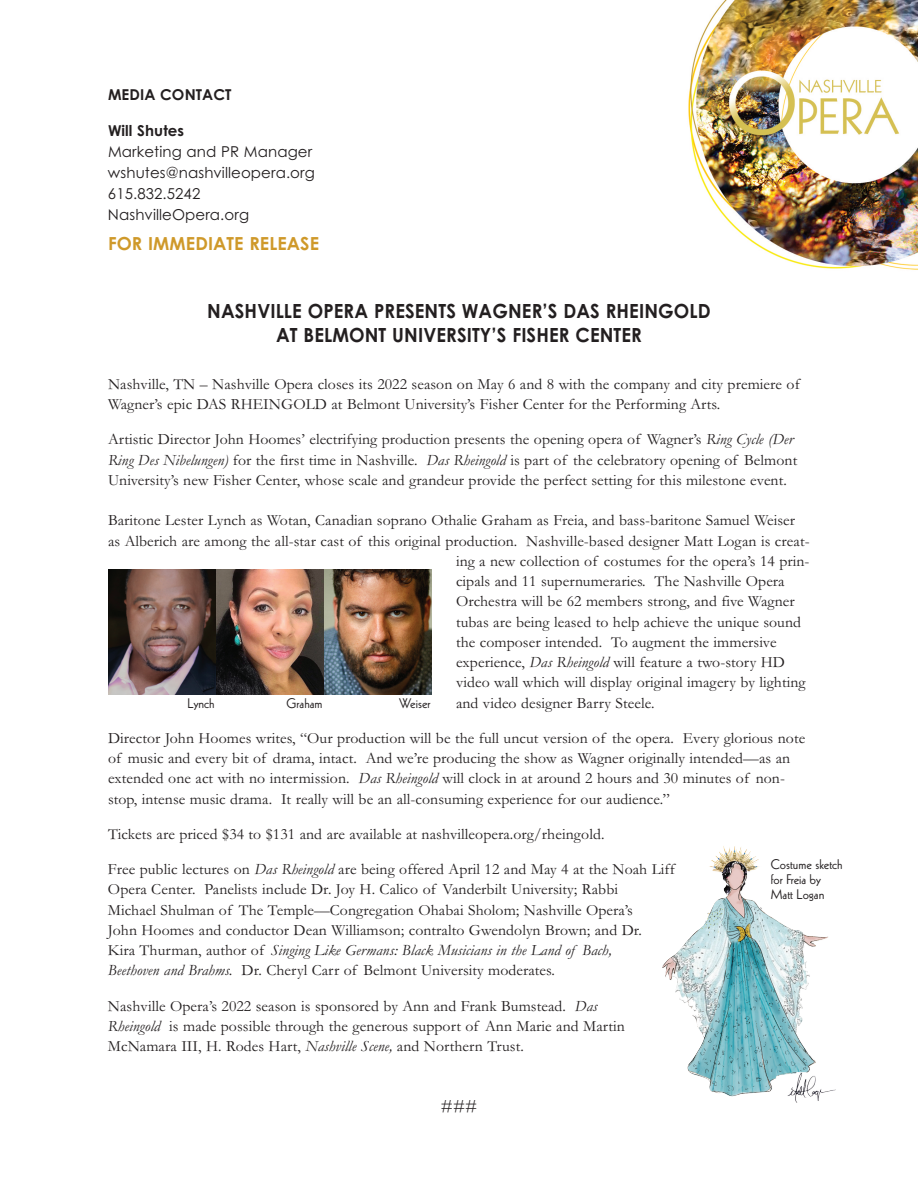
<style>
.page{position:relative;width:918px;height:1188px;background:#fff}
.page>*{position:absolute;margin:0;border:0;box-sizing:border-box;transform-origin:0 0}
.t1{font:700 19.5px/24px "Century Gothic";letter-spacing:.005em;color:#231f20;text-align:center;scale:.95 1}
.t2{font:700 18px "Century Gothic";letter-spacing:.005em;color:#cf992a}
.t3{font:18px "Garamond";color:#231f20}
.t4{font:15.75px/20.2px "Garamond";letter-spacing:.005em;color:#231f20}
.t5{font:15px/21px "Century Gothic";letter-spacing:.005em;color:#231f20}
.t6{font:700 15px "Century Gothic";letter-spacing:.005em;color:#231f20}
.t7{font:13.5px/15px "Kabel";color:#231f20}
.s1{font-style:italic}
</style>
<div class="page">
<img style="left:688px;top:0;width:229px;height:270px">
<img style="left:108px;top:569px;width:324px;height:126px">
<img style="left:662px;top:846px;width:174px;height:257px">
<p class="t6" style="left:108px;top:86px;width:125px">MEDIA CONTACT</p>
<p class="t6" style="left:108px;top:122px;width:78px">Will Shutes</p>
<p class="t5" style="left:108px;top:141px;width:208px">Marketing and PR Manager wshutes@nashvilleopera.org<br>615.832.5242<br>NashvilleOpera.org</p>
<p class="t2" style="left:108px;top:233px;width:213px">FOR IMMEDIATE RELEASE</p>
<p class="t1" style="left:207px;top:299px;width:531px">NASHVILLE OPERA PRESENTS WAGNER’S DAS RHEINGOLD<br>AT BELMONT UNIVERSITY’S FISHER CENTER</p>
<p class="t4" style="left:108px;top:373px;width:693px">Nashville, TN – Nashville Opera closes its 2022 season on May 6 and 8 with the company and city premiere of<br>Wagner’s epic DAS RHEINGOLD at Belmont University’s Fisher Center for the Performing Arts.</p>
<p class="t4" style="left:108px;top:429px;width:691px">Artistic Director John Hoomes’ electrifying production presents the opening opera of Wagner’s <span class="s1">Ring Cycle (Der<br>Ring Des Nibelungen)</span> for the first time in Nashville. <span class="s1">Das Rheingold</span> is part of the celebratory opening of Belmont<br>University’s new Fisher Center, whose scale and grandeur provide the perfect setting for this milestone event.</p>
<p class="t4" style="left:108px;top:510px;width:689px">Baritone Lester Lynch as Wotan, Canadian soprano Othalie Graham as Freia, and bass-baritone Samuel Weiser</p>
<p class="t4" style="left:108px;top:530px;width:703px">as Alberich are among the all-star cast of this original production. Nashville-based designer Matt Logan is creat-</p>
<p class="t4" style="left:456px;top:550px;width:355px">ing a new collection of costumes for the opera’s 14 prin-</p>
<p class="t4" style="left:456px;top:571px;width:330px">cipals and 11 supernumeraries. The Nashville Opera</p>
<p class="t4" style="left:456px;top:591px;width:340px">Orchestra will be 62 members strong, and five Wagner</p>
<p class="t4" style="left:456px;top:611px;width:347px">tubas are being leased to help achieve the unique sound</p>
<p class="t4" style="left:456px;top:631px;width:322px">the composer intended. To augment the immersive</p>
<p class="t4" style="left:456px;top:652px;width:330px">experience, <span class="s1">Das Rheingold</span> will feature a two-story HD</p>
<p class="t4" style="left:456px;top:672px;width:351px">video wall which will display original imagery by lighting</p>
<p class="t4" style="left:456px;top:692px;width:200px">and video designer Barry Steele.</p>
<p class="t4" style="left:108px;top:727px;width:699px">Director John Hoomes writes, “Our production will be the full uncut version of the opera. Every glorious note of music and every bit of drama, intact. And we’re producing the show as Wagner originally intended—as an extended one act with no intermission. <span class="s1">Das Rheingold</span> will clock in at around 2 hours and 30 minutes of non&shy;stop, intense music drama. It really will be an all-consuming experience for our audience.”</p>
<p class="t4" style="left:108px;top:823px;width:498px">Tickets are priced $34 to $131 and are available at nashvilleopera.org/rheingold.</p>
<p class="t4" style="left:108px;top:859px;width:568px">Free public lectures on <span class="s1">Das Rheingold</span> are being offered April 12 and May 4 at the Noah Liff Opera Center. Panelists include Dr. Joy H. Calico of Vanderbilt University; Rabbi<br>Michael Shulman of The Temple—Congregation Ohabai Sholom; Nashville Opera’s<br>John Hoomes and conductor Dean Williamson; contralto Gwendolyn Brown; and Dr.<br>Kira Thurman, author of <span class="s1">Singing Like Germans: Black Musicians in the Land of Bach,<br>Beethoven and Brahms.</span> Dr. Cheryl Carr of Belmont University moderates.</p>
<p class="t4" style="left:108px;top:995px;width:518px">Nashville Opera’s 2022 season is sponsored by Ann and Frank Bumstead. <span class="s1">Das<br>Rheingold</span> is made possible through the generous support of Ann Marie and Martin<br>McNamara III, H. Rodes Hart, <span class="s1">Nashville Scene,</span> and Northern Trust.</p>
<p class="t7" style="left:188px;top:697px;width:29px">Lynch</p>
<p class="t7" style="left:287px;top:697px;width:37px">Graham</p>
<p class="t7" style="left:399px;top:697px;width:33px">Weiser</p>
<p class="t7" style="left:771px;top:857px;width:73px">Costume sketch for Freia by<br>Matt Logan</p>
<p class="t3" style="left:441px;top:1095px;width:38px">###</p>
</div>
